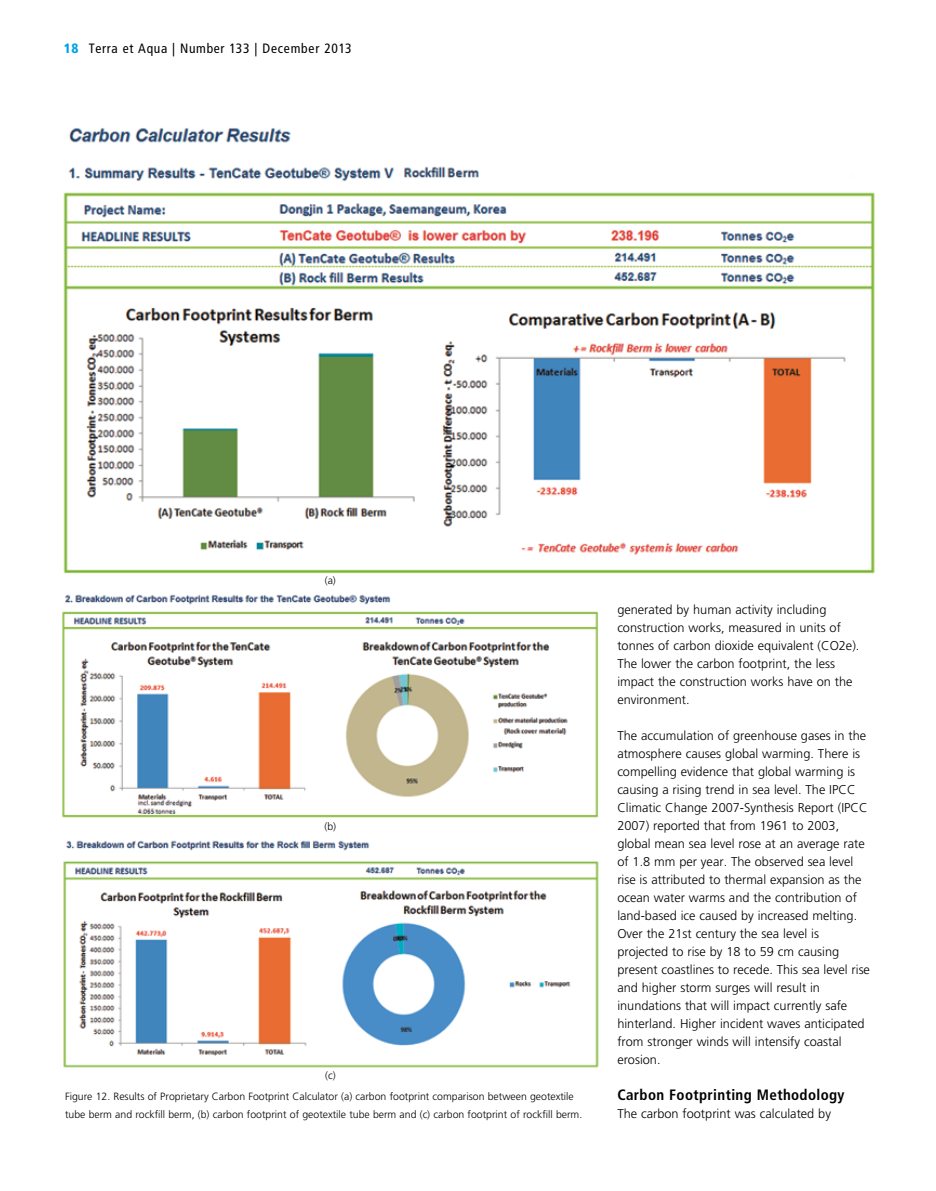
<style>
.page{position:relative;width:936px;height:1191px;background:#fff}
.page>*{position:absolute;margin:0;border:0;box-sizing:border-box;transform-origin:0 0}
.t1{font:700 condensed 15px "Frutiger";letter-spacing:.025em;color:#000}
.t2{font:condensed 13.5px "Frutiger";letter-spacing:.05em;color:#000}
.t3{font:300 12.75px/18px "Frutiger";color:#000}
.t4{font:300 10.5px/18px "Frutiger";color:#000}
.s1{font-weight:900;color:#00a2e6}
</style>
<div class="page">
<img style="left:63px;top:128px;width:812px;height:446px">
<img style="left:63px;top:840px;width:536px;height:228px">
<img style="left:62px;top:594px;width:537px;height:224px">
<p class="t2" style="left:64px;top:41px;width:289px"><span class="s1">18</span> Terra et Aqua | Number 133 | December 2013</p>
<p class="t4" style="left:325px;top:571px;width:13px">(a)</p>
<p class="t4" style="left:324px;top:817px;width:13px">(b)</p>
<p class="t4" style="left:325px;top:1066px;width:12px">(c)</p>
<p class="t4" style="left:65px;top:1087px;width:518px">Figure 12. Results of Proprietary Carbon Footprint Calculator (a) carbon footprint comparison between geotextile tube berm and rockfill berm, (b) carbon footprint of geotextile tube berm and (c) carbon footprint of rockfill berm.</p>
<p class="t3" style="left:617px;top:600px;width:243px">generated by human activity including construction works, measured in units of tonnes of carbon dioxide equivalent (CO2e).<br>The lower the carbon footprint, the less impact the construction works have on the environment.</p>
<p class="t3" style="left:617px;top:726px;width:254px">The accumulation of greenhouse gases in the atmosphere causes global warming. There is compelling evidence that global warming is causing a rising trend in sea level. The IPCC Climatic Change 2007-Synthesis Report (IPCC 2007) reported that from 1961 to 2003, global mean sea level rose at an average rate of 1.8 mm per year. The observed sea level rise is attributed to thermal expansion as the ocean water warms and the contribution of land-based ice caused by increased melting.<br>Over the 21st century the sea level is projected to rise by 18 to 59 cm causing present coastlines to recede. This sea level rise and higher storm surges will result in inundations that will impact currently safe hinterland. Higher incident waves anticipated from stronger winds will intensify coastal erosion.</p>
<p class="t1" style="left:617px;top:1085px;width:229px">Carbon Footprinting Methodology</p>
<p class="t3" style="left:617px;top:1104px;width:215px">The carbon footprint was calculated by</p>
</div>
